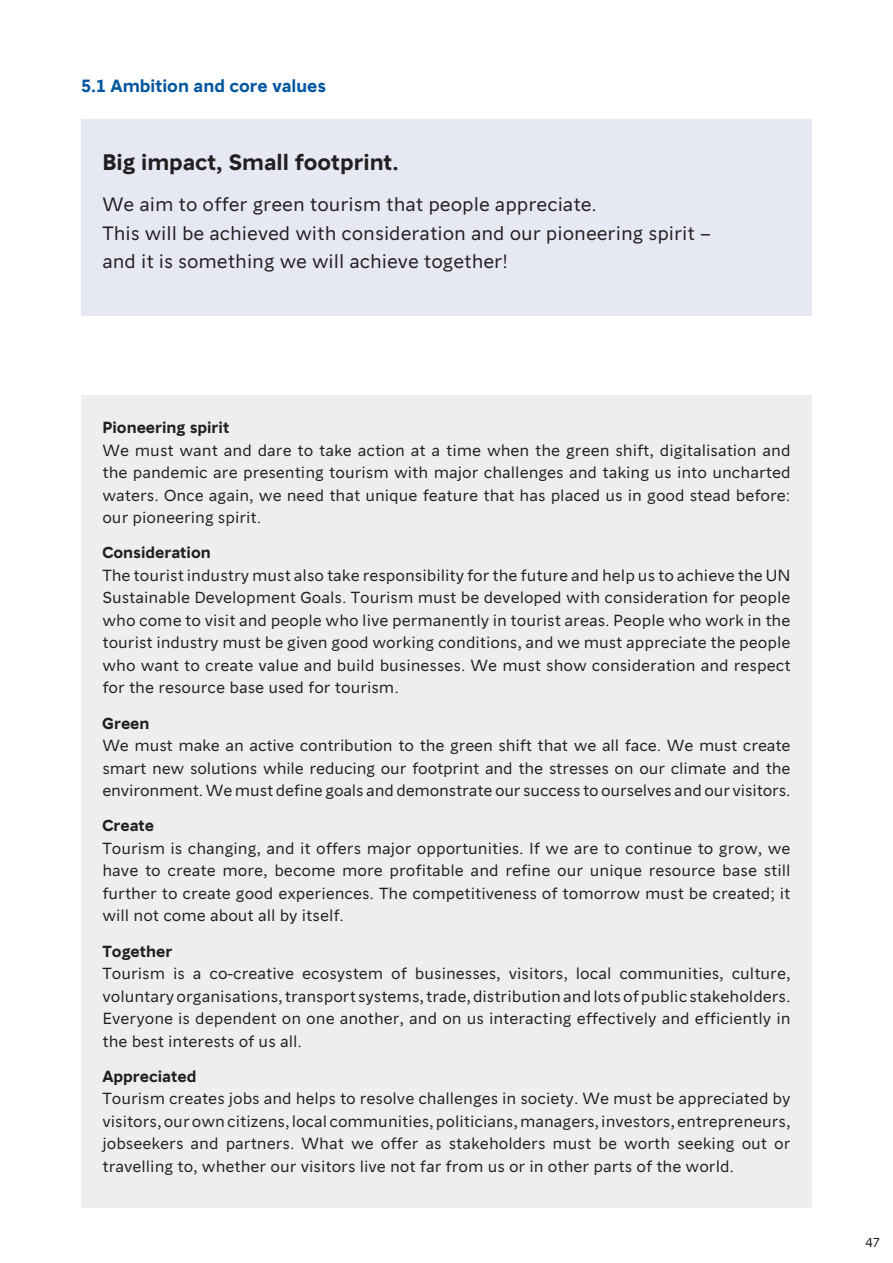
<style>
.page{position:relative;width:893px;height:1263px;background:#fff}
.page>*{position:absolute;margin:0;border:0;box-sizing:border-box;transform-origin:0 0}
.Brødtekst{font:700 21px "Norway Sans Text";color:#231f20}
.Brødtekst-2{font:18px/28.5px "Norway Sans Text";color:#231f20}
.Punkt_1_underheading{font:700 16.5px "Norway Sans Text";color:#0156a0}
.Brødtekst-3{font:15px/22.5px "Norway Sans Text";color:#231f20;text-align:justify}
.Punkt_2_underheading{font:700 15px "Norway Sans Text";color:#231f20}
.t1{font:12px "Norway Sans Text";color:#231f20}
</style>
<div class="page">
<div style="left:81px;top:119px;width:731px;height:197px;background:#e6e9f4"></div>
<div style="left:81px;top:396px;width:730px;height:812px;background:#eeeeef"></div>
<p class="Punkt_1_underheading" style="left:81px;top:72px;width:246px">5.1 Ambition and core values</p>
<p class="Brødtekst" style="left:102px;top:145px;width:298px">Big impact, Small footprint.</p>
<p class="Brødtekst-2" style="left:102px;top:189px;width:496px">We aim to offer green tourism that people appreciate.</p>
<p class="Brødtekst-2" style="left:102px;top:217px;width:610px">This will be achieved with consideration and our pioneering spirit – and it is something we will achieve together!</p>
<p class="Punkt_2_underheading" style="left:102px;top:416px;width:128px">Pioneering spirit</p>
<p class="Brødtekst-3" style="left:102px;top:438px;width:690px">We must want and dare to take action at a time when the green shift, digitalisation and the pandemic are presenting tourism with major challenges and taking us into uncharted waters. Once again, we need that unique feature that has placed us in good stead before: our pioneering spirit.</p>
<p class="Punkt_2_underheading" style="left:102px;top:541px;width:110px">Consideration</p>
<p class="Brødtekst-3" style="left:102px;top:563px;width:690px">The tourist industry must also take responsibility for the future and help us to achieve the UN Sustainable Development Goals. Tourism must be developed with consideration for people who come to visit and people who live permanently in tourist areas. People who work in the tourist industry must be given good working conditions, and we must appreciate the people who want to create value and build businesses. We must show consideration and respect for the resource base used for tourism.</p>
<p class="Punkt_2_underheading" style="left:102px;top:711px;width:49px">Green</p>
<p class="Brødtekst-3" style="left:102px;top:733px;width:690px">We must make an active contribution to the green shift that we all face. We must create smart new solutions while reducing our footprint and the stresses on our climate and the environment. We must define goals and demonstrate our success to ourselves and our visitors.</p>
<p class="Punkt_2_underheading" style="left:102px;top:814px;width:53px">Create</p>
<p class="Brødtekst-3" style="left:102px;top:836px;width:690px">Tourism is changing, and it offers major opportunities. If we are to continue to grow, we have to create more, become more profitable and refine our unique resource base still further to create good experiences. The competitiveness of tomorrow must be created; it will not come about all by itself.</p>
<p class="Punkt_2_underheading" style="left:102px;top:939px;width:71px">Together</p>
<p class="Brødtekst-3" style="left:102px;top:961px;width:690px">Tourism is a co-creative ecosystem of businesses, visitors, local communities, culture, voluntary organisations, transport systems, trade, distribution and lots of public stakeholders.<br>Everyone is dependent on one another, and on us interacting effectively and efficiently in the best interests of us all.</p>
<p class="Punkt_2_underheading" style="left:102px;top:1064px;width:96px">Appreciated</p>
<p class="Brødtekst-3" style="left:102px;top:1086px;width:690px">Tourism creates jobs and helps to resolve challenges in society. We must be appreciated by visitors, our own citizens, local communities, politicians, managers, investors, entrepreneurs, jobseekers and partners. What we offer as stakeholders must be worth seeking out or travelling to, whether our visitors live not far from us or in other parts of the world.</p>
<p class="t1" style="left:865px;top:1233px;width:16px">47</p>
</div>
